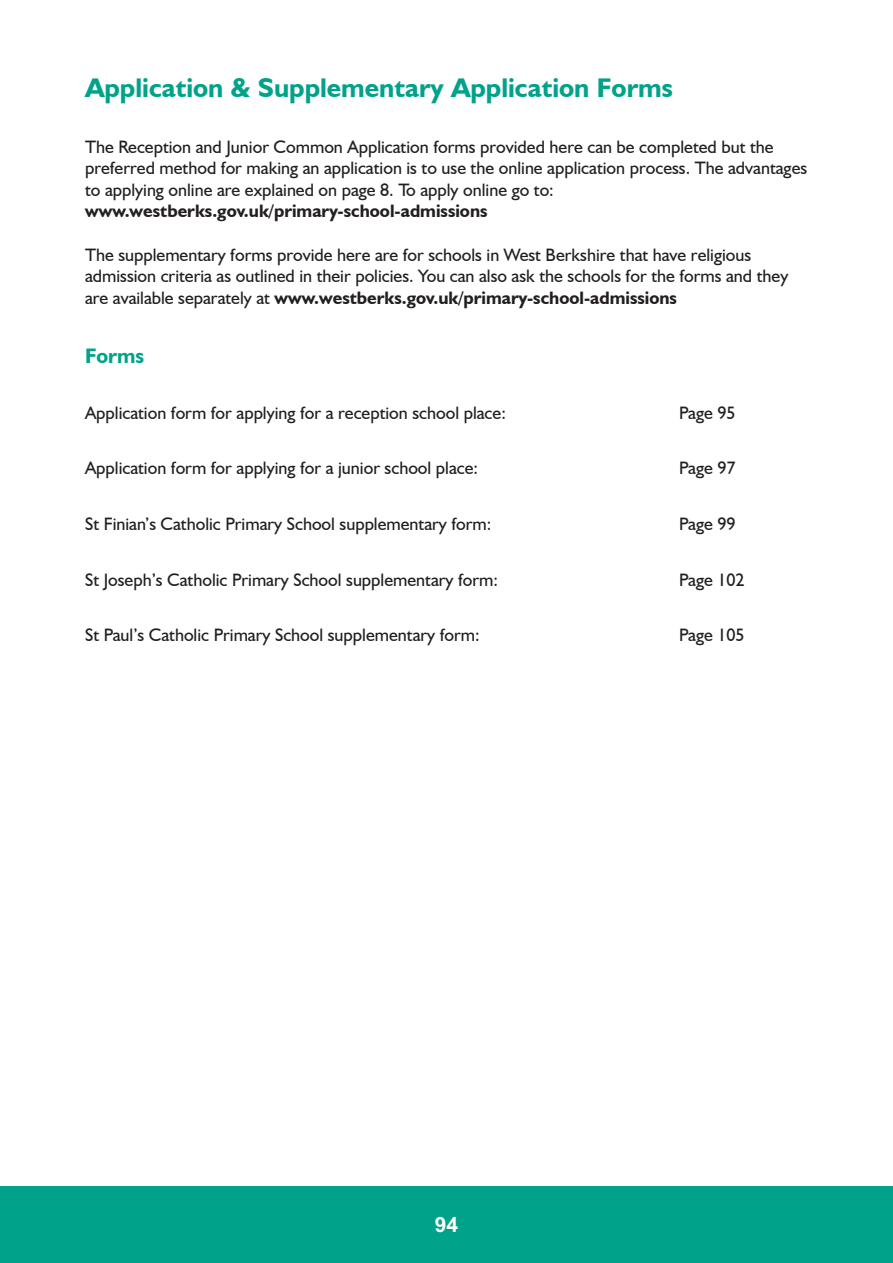
<style>
.page{position:relative;width:893px;height:1263px;background:#fff}
.page>*{position:absolute;margin:0;border:0;box-sizing:border-box;transform-origin:0 0}
.Body_text{font:700 27px "Humanist 521 BT";color:#00a38a}
.Body_text-2{font:700 21px "Humanist 521 BT";color:#00a38a}
.t1{font:700 21px "Arial MT Std";color:#fff}
.Body_text-3{font:18px/21.6px "Humanist 521 BT";color:#231f20}
.s1{font-weight:700}
</style>
<div class="page">
<div style="left:0;top:1186px;width:893px;height:77px;background:#00a38a"></div>
<p class="Body_text" style="left:85px;top:71px;width:589px">Application &amp; Supplementary Application Forms</p>
<p class="Body_text-3" style="left:85px;top:135px;width:724px">The Reception and Junior Common Application forms provided here can be completed but the preferred method for making an application is to use the online application process. The advantages to applying online are explained on page 8. To apply online go to: <span class="s1">www.westberks.gov.uk/primary-school-admissions</span></p>
<p class="Body_text-3" style="left:85px;top:243px;width:705px">The supplementary forms provide here are for schools in West Berkshire that have religious admission criteria as outlined in their policies. You can also ask the schools for the forms and they are available separately at <span class="s1">www.westberks.gov.uk/primary-school-admissions</span></p>
<p class="Body_text-2" style="left:85px;top:343px;width:61px">Forms</p>
<p class="Body_text-3" style="left:85px;top:401px;width:422px">Application form for applying for a reception school place:</p>
<p class="Body_text-3" style="left:679px;top:401px;width:58px">Page 95</p>
<p class="Body_text-3" style="left:85px;top:457px;width:395px">Application form for applying for a junior school place:</p>
<p class="Body_text-3" style="left:679px;top:457px;width:58px">Page 97</p>
<p class="Body_text-3" style="left:85px;top:513px;width:408px">St Finian’s Catholic Primary School supplementary form:</p>
<p class="Body_text-3" style="left:679px;top:513px;width:58px">Page 99</p>
<p class="Body_text-3" style="left:85px;top:568px;width:414px">St Joseph’s Catholic Primary School supplementary form:</p>
<p class="Body_text-3" style="left:679px;top:568px;width:67px">Page 102</p>
<p class="Body_text-3" style="left:85px;top:624px;width:396px">St Paul’s Catholic Primary School supplementary form:</p>
<p class="Body_text-3" style="left:679px;top:624px;width:67px">Page 105</p>
<p class="t1" style="left:435px;top:1212px;width:25px">94</p>
</div>
